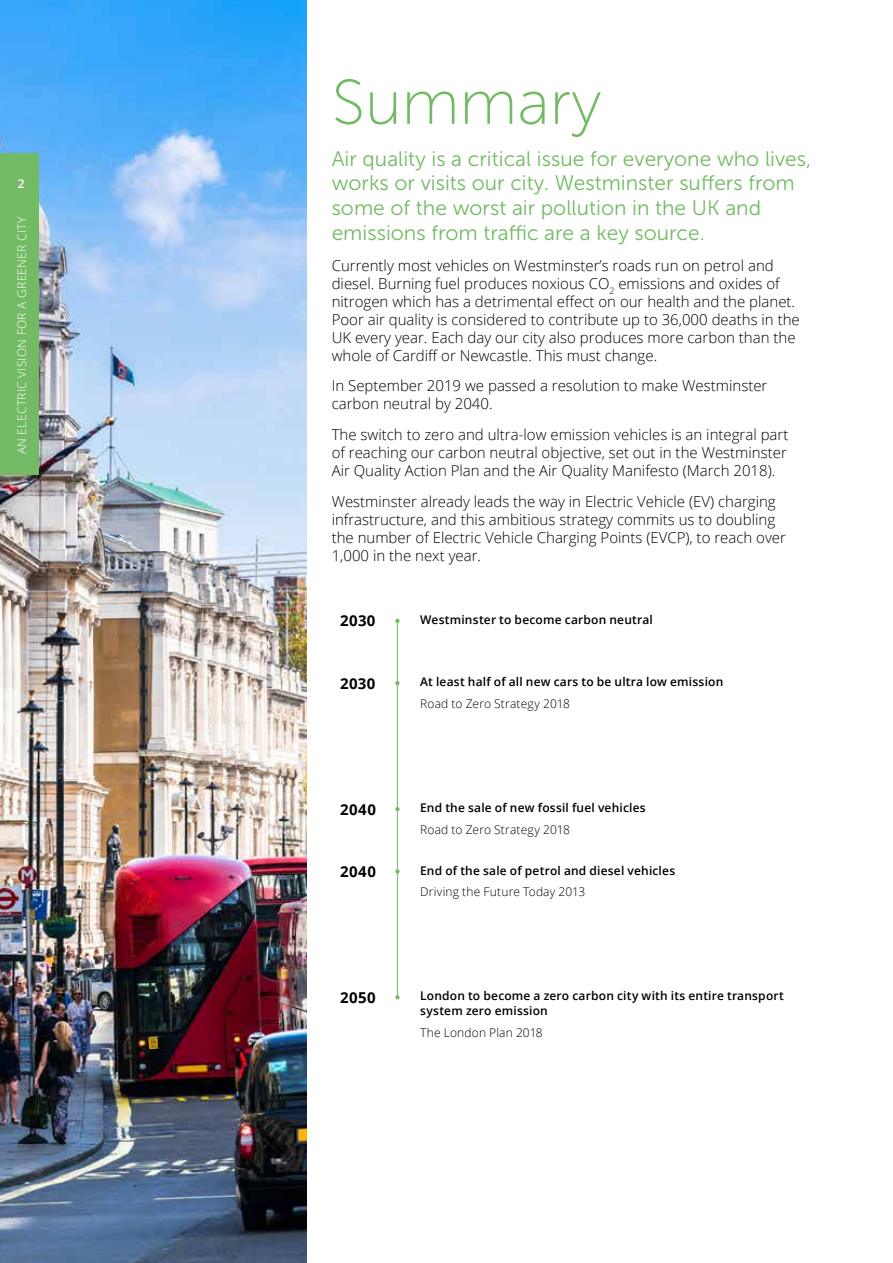
<style>
.page{position:relative;width:893px;height:1263px;background:#fff}
.page>*{position:absolute;margin:0;border:0;box-sizing:border-box;transform-origin:0 0}
.t1{font:63px "Museo Sans 100";color:#73ba64}
.t2{font:21px/24.8px "Museo Sans 300";color:#73ba64}
.t3{font:300 15px/18px "Open Sans";color:#000}
.t4{font:700 15px "Open Sans";letter-spacing:.025em;color:#000}
.t5{font:600 12px/15px "Open Sans";letter-spacing:.015em;color:#000}
.t6{font:300 12px "Open Sans";letter-spacing:.015em;color:#000}
.t7{font:300 12px "Open Sans";letter-spacing:.025em;color:#fff}
.t8{font:600 12px "Open Sans";color:#fff}
</style>
<div class="page">
<img style="left:0;top:0;width:306px;height:1263px">
<svg style="left:395px;top:619px;width:5px;height:4px"></svg>
<hr style="left:397px;top:619px;width:1px;height:378px;background:#73ba64">
<svg style="left:395px;top:681px;width:5px;height:4px"></svg>
<svg style="left:395px;top:807px;width:5px;height:4px"></svg>
<svg style="left:395px;top:995px;width:5px;height:4px"></svg>
<svg style="left:395px;top:869px;width:5px;height:4px"></svg>
<div style="left:0;top:153px;width:38px;height:321px;background:#73ba64"></div>
<p class="t8" style="left:18px;top:175px;width:8px">2</p>
<p class="t7" style="left:14px;top:454px;width:239px;rotate:-90deg">AN ELECTRIC VISION FOR A GREENER CITY</p>
<h1 class="t1" style="left:332px;top:69px;width:272px">Summary</h1>
<h2 class="t2" style="left:332px;top:146px;width:481px">Air quality is a critical issue for everyone who lives, works or visits our city. Westminster suffers from some of the worst air pollution in the UK and emissions from traffic are a key source.</h2>
<p class="t3" style="left:332px;top:256px;width:470px">Currently most vehicles on Westminster’s roads run on petrol and diesel. Burning fuel produces noxious CO<sub>2</sub> emissions and oxides of nitrogen which has a detrimental effect on our health and the planet.<br>Poor air quality is considered to contribute up to 36,000 deaths in the UK every year. Each day our city also produces more carbon than the whole of Cardiff or Newcastle. This must change.</p>
<p class="t3" style="left:332px;top:376px;width:437px">In September 2019 we passed a resolution to make Westminster carbon neutral by 2040.</p>
<p class="t3" style="left:332px;top:425px;width:458px;text-align:justify">The switch to zero and ultra-low emission vehicles is an integral part of reaching our carbon neutral objective, set out in the Westminster Air Quality Action Plan and the Air Quality Manifesto (March 2018).</p>
<p class="t3" style="left:332px;top:492px;width:456px">Westminster already leads the way in Electric Vehicle (EV) charging infrastructure, and this ambitious strategy commits us to doubling the number of Electric Vehicle Charging Points (EVCP), to reach over 1,000 in the next year.</p>
<p class="t4" style="left:340px;top:610px;width:37px">2030</p>
<p class="t5" style="left:420px;top:611px;width:234px">Westminster to become carbon neutral</p>
<p class="t4" style="left:340px;top:672px;width:37px">2030</p>
<p class="t5" style="left:420px;top:674px;width:305px">At least half of all new cars to be ultra low emission</p>
<p class="t6" style="left:420px;top:695px;width:151px">Road to Zero Strategy 2018</p>
<p class="t4" style="left:340px;top:799px;width:37px">2040</p>
<p class="t5" style="left:420px;top:800px;width:227px">End the sale of new fossil fuel vehicles</p>
<p class="t6" style="left:420px;top:821px;width:151px">Road to Zero Strategy 2018</p>
<p class="t4" style="left:340px;top:861px;width:37px">2040</p>
<p class="t5" style="left:420px;top:863px;width:257px">End of the sale of petrol and diesel vehicles</p>
<p class="t6" style="left:420px;top:884px;width:167px">Driving the Future Today 2013</p>
<p class="t4" style="left:340px;top:987px;width:37px">2050</p>
<p class="t5" style="left:420px;top:988px;width:365px">London to become a zero carbon city with its entire transport system zero emission</p>
<p class="t6" style="left:420px;top:1024px;width:124px">The London Plan 2018</p>
</div>
